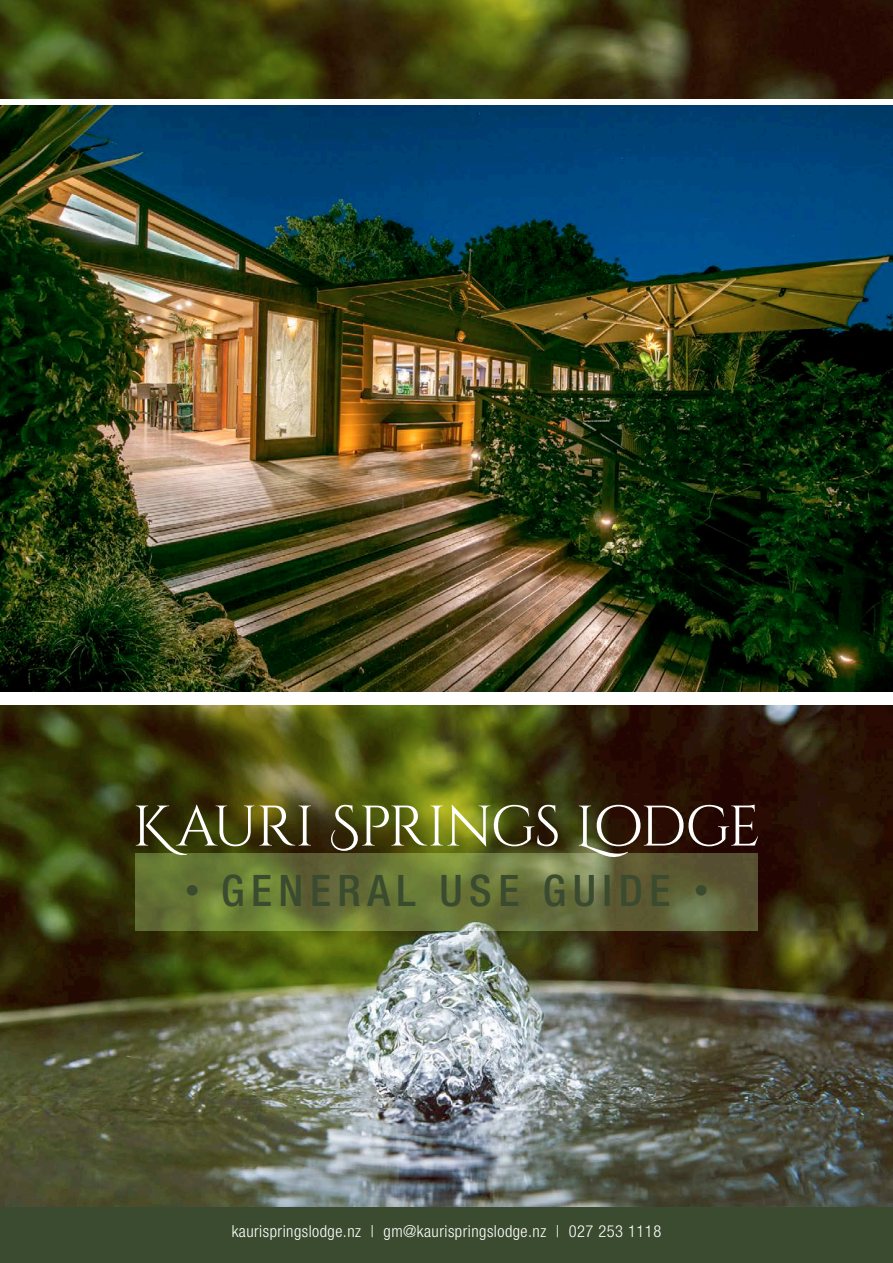
<style>
.page{position:relative;width:893px;height:1263px;background:#fff}
.page>*{position:absolute;margin:0;border:0;box-sizing:border-box;transform-origin:0 0}
.t1{font:57px "Cinzel Decorative";letter-spacing:-.025em;color:#fff}
.t2{font:500 condensed 43.5px "Helvetica Neue";letter-spacing:.15em;color:#3b4b2f}
.t3{font:300 condensed 16.5px "Helvetica Neue";letter-spacing:.03em;color:#fff}
.s1{font-size:30px}
</style>
<div class="page">
<div style="left:0;top:1205px;width:893px;height:58px;background:#3b4b2f"></div>
<img style="left:0;top:105px;width:893px;height:587px">
<img style="left:0;top:705px;width:893px;height:501px">
<img style="left:0;top:0;width:893px;height:99px">
<svg style="left:135px;top:853px;width:623px;height:77px;background:#68723a"></svg>
<p class="t1" style="left:132px;top:791px;width:630px">Kauri Springs Lodge</p>
<p class="t2" style="left:185px;top:865px;width:525px"><span class="s1">•</span> GENERAL USE GUIDE <span class="s1">•</span></p>
<p class="t3" style="left:232px;top:1222px;width:431px">kaurispringslodge.nz | gm@kaurispringslodge.nz | 027 253 1118</p>
</div>
